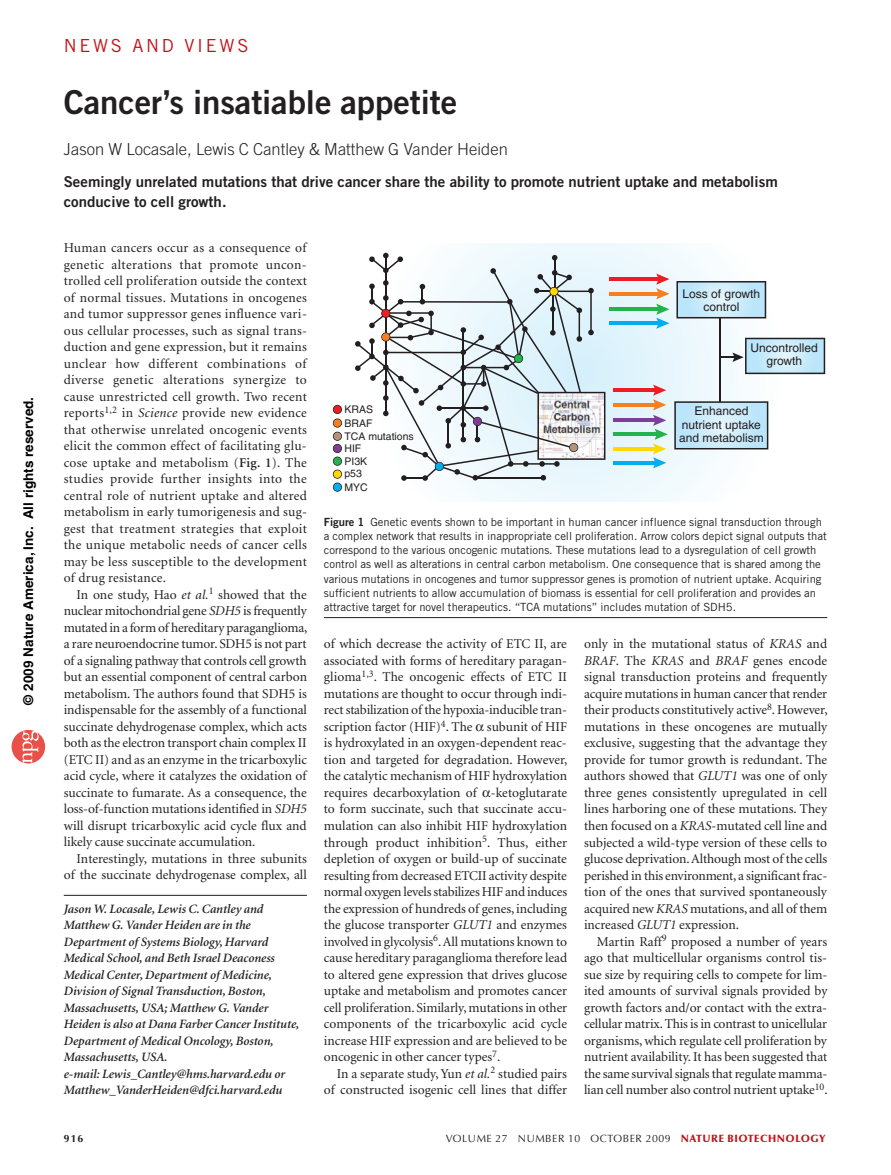
<style>
.page{position:relative;width:891px;height:1175px;background:#fff}
.page>*{position:absolute;margin:0;border:0;box-sizing:border-box;transform-origin:0 0}
.t1{font:33px "Trade Gothic Bold Two";letter-spacing:-.005em;color:#231f20}
.t2{font:18px "Trade Gothic";color:#c4121a}
.t3{font:300 16.5px "Trade Gothic";color:#231f20}
.t4{font:15px/19.5px "Trade Gothic Bold Two";color:#231f20}
.t5{font:13.5px/16.5px "Minion";letter-spacing:-.005em;color:#231f20;text-align:justify}
.t6{font:700 13.5px "Helvetica";color:#000}
.t7{font:italic 600 12.75px/16.5px "Minion";letter-spacing:-.005em;color:#231f20}
.t8{font:12px/13.5px "Helvetica";color:#231f20;text-align:center}
.t9{font:11.25px/14.2px "Trade Gothic";letter-spacing:-.005em;color:#231f20}
.t10{font:10.5px "Optima";letter-spacing:.05em;color:#231f20}
.t11{font:10.5px/13.5px "Helvetica";color:#231f20}
.t12{font:700 10.5px "Optima";color:#231f20}
.s1{font-style:italic}
.s2{font-weight:600}
.s3{font-family:"Trade Gothic Bold Two"}
.s4{font-weight:900;color:#c4121a}
</style>
<div class="page">
<hr style="left:64px;top:895px;width:243px;height:1px;background:#231f20">
<img style="left:332px;top:243px;width:494px;height:258px">
<svg style="left:333px;top:405px;width:9px;height:86px"></svg>
<svg style="left:676px;top:281px;width:90px;height:37px;background:#b8d6e5"></svg>
<svg style="left:674px;top:401px;width:94px;height:48px;background:#badae9"></svg>
<hr style="left:720px;top:318px;width:1px;height:84px;background:#231f20">
<svg style="left:355px;top:253px;width:250px;height:228px"></svg>
<hr style="left:609px;top:277px;width:52px;height:4px;background:#ee1d23">
<hr style="left:609px;top:292px;width:52px;height:4px;background:#f57f21">
<hr style="left:609px;top:307px;width:52px;height:4px;background:#23b24b">
<hr style="left:609px;top:321px;width:52px;height:4px;background:#00aeef">
<svg style="left:656px;top:273px;width:13px;height:56px"></svg>
<hr style="left:614px;top:388px;width:43px;height:4px;background:#ee1d23">
<hr style="left:614px;top:403px;width:43px;height:4px;background:#f57f21">
<hr style="left:614px;top:418px;width:43px;height:4px;background:#7e3e98">
<hr style="left:614px;top:432px;width:45px;height:4px;background:#23b24b">
<hr style="left:614px;top:447px;width:43px;height:4px;background:#ffd801">
<hr style="left:614px;top:461px;width:43px;height:4px;background:#00aeef">
<svg style="left:653px;top:384px;width:15px;height:84px"></svg>
<svg style="left:721px;top:338px;width:104px;height:36px"></svg>
<hr style="left:324px;top:617px;width:503px;height:1px;background:#231f20">
<svg style="left:12px;top:730px;width:33px;height:33px"></svg>
<p class="t6" style="left:24px;top:705px;width:309px;rotate:-90deg">© 2009 Nature America, Inc. All rights reserved.</p>
<h2 class="t2" style="left:64px;top:35px;width:15px">news</h2>
<h2 class="t2" style="left:132px;top:35px;width:15px">and</h2>
<h2 class="t2" style="left:184px;top:35px;width:26px">views</h2>
<h1 class="t1" style="left:64px;top:82px;width:395px">Cancer’s insatiable appetite</h1>
<p class="t3" style="left:64px;top:139px;width:446px">Jason W Locasale, Lewis C Cantley &amp; Matthew G Vander Heiden</p>
<p class="t4" style="left:64px;top:172px;width:716px">Seemingly unrelated mutations that drive cancer share the ability to promote nutrient uptake and metabolism conducive to cell growth.</p>
<p class="t5" style="left:64px;top:240px;width:245px">Human cancers occur as a consequence of genetic alterations that promote uncon&shy;trolled cell proliferation outside the context of normal tissues. Mutations in oncogenes and tumor suppressor genes influence vari&shy;ous cellular processes, such as signal trans&shy;duction and gene expression, but it remains unclear how different combinations of diverse genetic alterations synergize to cause unrestricted cell growth. Two recent reports<sup>1,2</sup> in <span class="s1">Science</span> provide new evidence that otherwise unrelated oncogenic events elicit the common effect of facilitating glu&shy;cose uptake and metabolism (<span class="s2">Fig. 1</span>). The studies provide further insights into the central role of nutrient uptake and altered metabolism in early tumorigenesis and sug&shy;gest that treatment strategies that exploit the unique metabolic needs of cancer cells may be less susceptible to the development of drug resistance.</p>
<p class="t5" style="left:64px;top:587px;width:245px;text-indent:13px">In one study, Hao <span class="s1">et al.</span><sup>1</sup> showed that the nuclear mitochondrial gene <span class="s1">SDH5</span> is frequently mutated in a form of hereditary paraganglioma, a rare neuroendocrine tumor. SDH5 is not part of a signaling pathway that controls cell growth but an essential component of central carbon metabolism. The authors found that SDH5 is indispensable for the assembly of a functional succinate dehydrogenase complex, which acts both as the electron transport chain complex II (ETC II) and as an enzyme in the tricarboxylic acid cycle, where it catalyzes the oxidation of succinate to fumarate. As a consequence, the loss-of-function mutations identified in <span class="s1">SDH5 </span>will disrupt tricarboxylic acid cycle flux and likely cause succinate accumulation.</p>
<p class="t5" style="left:64px;top:851px;width:245px;text-align:right">Interestingly, mutations in three subunits of the succinate dehydrogenase complex, all</p>
<p class="t8" style="left:683px;top:286px;width:79px">Loss of growth control</p>
<p class="t8" style="left:751px;top:341px;width:69px">Uncontrolled growth</p>
<p class="t11" style="left:344px;top:403px;width:71px">KRAS<br>BRAF<br>TCA mutations</p>
<p class="t11" style="left:344px;top:442px;width:24px;line-height:12.6px">HIF<br>PI3K p53</p>
<p class="t11" style="left:344px;top:480px;width:25px">MYC</p>
<p class="t8" style="left:679px;top:404px;width:86px">Enhanced nutrient uptake and metabolism</p>
<p class="t9" style="left:324px;top:514px;width:504px"><span class="s3">Figure 1</span> Genetic events shown to be important in human cancer influence signal transduction through a complex network that results in inappropriate cell proliferation. Arrow colors depict signal outputs that correspond to the various oncogenic mutations. These mutations lead to a dysregulation of cell growth control as well as alterations in central carbon metabolism. One consequence that is shared among the various mutations in oncogenes and tumor suppressor genes is promotion of nutrient uptake. Acquiring sufficient nutrients to allow accumulation of biomass is essential for cell proliferation and provides an attractive target for novel therapeutics. “TCA mutations” includes mutation of SDH5.</p>
<p class="t5" style="left:324px;top:636px;width:245px">of which decrease the activity of ETC II, are associated with forms of hereditary paragan&shy;glioma<sup>1,3</sup>. The oncogenic effects of ETC II mutations are thought to occur through indi&shy;rect stabilization of the hypoxia-inducible tran&shy;scription factor (HIF)<sup>4</sup>. The subunit of HIF is hydroxylated in an oxygen-dependent reac&shy;tion and targeted for degradation. However, the catalytic mechanism of HIF hydroxylation requires decarboxylation of -ketoglutarate to form succinate, such that succinate accu&shy;mulation can also inhibit HIF hydroxylation through product inhibition<sup>5</sup>. Thus, either depletion of oxygen or build-up of succinate resulting from decreased ETCII activity despite normal oxygen levels stabilizes HIF and induces the expression of hundreds of genes, including the glucose transporter <span class="s1">GLUT1</span> and enzymes involved in glycolysis<sup>6</sup>. All mutations known to cause hereditary paraganglioma therefore lead to altered gene expression that drives glucose uptake and metabolism and promotes cancer cell proliferation. Similarly, mutations in other components of the tricarboxylic acid cycle increase HIF expression and are believed to be oncogenic in other cancer types<sup>7</sup>.</p>
<p class="t5" style="left:324px;top:1065px;width:245px;text-align:right">In a separate study, Yun <span class="s1">et al.</span><sup>2</sup> studied pairs of constructed isogenic cell lines that differ</p>
<p class="t5" style="left:584px;top:636px;width:245px">only in the mutational status of <span class="s1">KRAS</span> and <span class="s1">BRAF</span>. The <span class="s1">KRAS</span> and <span class="s1">BRAF</span> genes encode signal transduction proteins and frequently acquire mutations in human cancer that render their products constitutively active<sup>8</sup>. However, mutations in these oncogenes are mutually exclusive, suggesting that the advantage they provide for tumor growth is redundant. The authors showed that <span class="s1">GLUT1</span> was one of only three genes consistently upregulated in cell lines harboring one of these mutations. They then focused on a <span class="s1">KRAS</span>-mutated cell line and subjected a wild-type version of these cells to glucose deprivation. Although most of the cells perished in this environment, a significant frac&shy;tion of the ones that survived spontaneously acquired new <span class="s1">KRAS</span> mutations, and all of them increased <span class="s1">GLUT1</span> expression.</p>
<p class="t5" style="left:584px;top:933px;width:245px;text-indent:13px">Martin Raff<sup>9</sup> proposed a number of years ago that multicellular organisms control tis&shy;sue size by requiring cells to compete for lim&shy;ited amounts of survival signals provided by growth factors and/or contact with the extra&shy;cellular matrix. This is in contrast to unicellular organisms, which regulate cell proliferation by nutrient availability. It has been suggested that the same survival signals that regulate mamma&shy;lian cell number also control nutrient uptake<sup>10</sup>.</p>
<p class="t7" style="left:64px;top:900px;width:237px">Jason W. Locasale, Lewis C. Cantley and Matthew G. Vander Heiden are in the Department of Systems Biology, Harvard Medical School, and Beth Israel Deaconess Medical Center, Department of Medicine, Division of Signal Transduction, Boston, Massachusetts, USA; Matthew G. Vander Heiden is also at Dana Farber Cancer Institute, Department of Medical Oncology, Boston, Massachusetts, USA.<br>e-mail: Lewis_Cantley@hms.harvard.edu or Matthew_VanderHeiden@dfci.harvard.edu</p>
<p class="t12" style="left:64px;top:1132px;width:21px">916</p>
<p class="t10" style="left:446px;top:1132px;width:381px">VOLUME 27 NUMBER 10 OCTOBER 2009 <span class="s4">NATURE BIOTECHNOLOGY</span></p>
</div>
